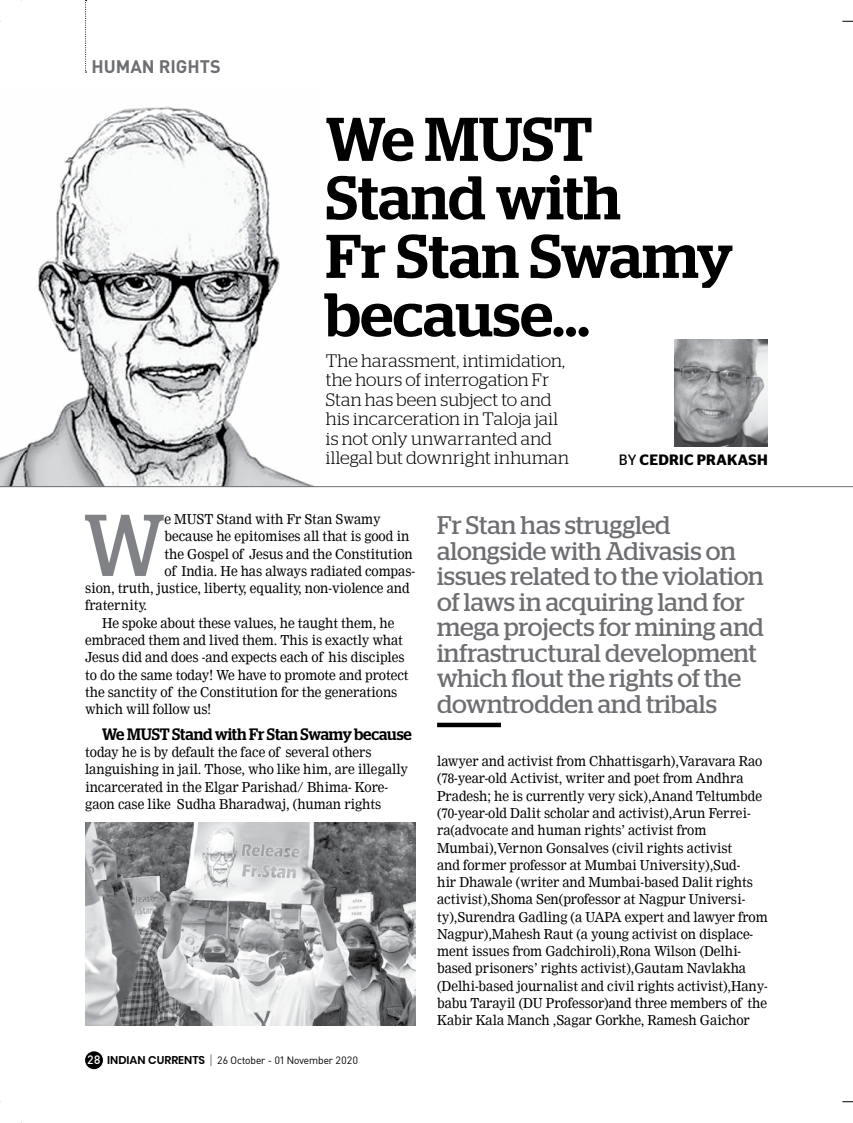
<style>
.page{position:relative;width:853px;height:1123px;background:#fff}
.page>*{position:absolute;margin:0;border:0;box-sizing:border-box;transform-origin:0 0}
.t1{font:87.45px "Stag";color:#808285;scale:.95 1}
.t2{font:500 61.5px/58.5px "Stag";color:#000}
.t3{font:25.5px/25.5px "Stag";color:#6d6e71}
.t4{font:300 18px/19.5px "Stag";letter-spacing:.005em;color:#000}
.t5{font:700 18px "DI Nc";color:#6d6e71}
.t6{font:500 16.5px "Stag";letter-spacing:-.005em;color:#000;scale:.95 1}
.t7{font:600 15px "Stag Sans";letter-spacing:.02em;color:#000}
.t8{font:13.5px/17.2px "Nimrod";letter-spacing:-.005em;color:#000;scale:.95 1}
.t9{font:10.5px "Sapient Sans";color:#000}
.s1{font-weight:400}
.s2{font-weight:500;font-size:12px;color:#fff}
.s3{font-family:"Poppins";font-weight:600;font-size:11.25px}
.s4{font-weight:300;font-size:13.5px}
</style>
<div class="page">
<div style="left:85px;top:1051px;width:18px;height:18px;background:#000;border-radius:50%"></div>
<img style="left:0;top:106px;width:314px;height:380px">
<img style="left:674px;top:340px;width:93px;height:106px">
<svg style="left:85px;top:0;width:2px;height:73px"></svg>
<hr style="left:0;top:486px;width:853px;height:1px;background:#6d6e71">
<img style="left:85px;top:822px;width:331px;height:203px">
<div style="left:437px;top:722px;width:64px;height:5px;background:#000"></div>
<h3 class="t5" style="left:91px;top:55px;width:131px">HUMAN RIGHTS</h3>
<h2 class="t2" style="left:326px;top:109px;width:409px">We MUST<br>Stand with<br>Fr Stan Swamy because...</h2>
<h3 class="t4" style="left:326px;top:351px;width:245px">The harassment, intimidation, the hours of interrogation Fr<br>Stan has been subject to and his incarceration in Taloja jail is not only unwarranted and illegal but downright inhuman</h3>
<p class="t7" style="left:618px;top:450px;width:151px"><span class="s1">by</span> CEDRIC PRAKASH</p>
<h1 class="t1" style="left:84px;top:494px;width:87px">W</h1>
<p class="t8" style="left:164px;top:511px;width:229px">e MUST Stand with Fr Stan Swamy</p>
<p class="t8" style="left:164px;top:528px;width:259px">because he epitomises all that is good in</p>
<p class="t8" style="left:164px;top:545px;width:263px">the Gospel of Jesus and the Constitution</p>
<p class="t8" style="left:164px;top:562px;width:265px">of India. He has always radiated compas-</p>
<p class="t8" style="left:85px;top:580px;width:343px">sion, truth, justice, liberty, equality, non-violence and</p>
<p class="t8" style="left:85px;top:597px;width:67px">fraternity.</p>
<p class="t8" style="left:102px;top:614px;width:309px">He spoke about these values, he taught them, he</p>
<p class="t8" style="left:85px;top:631px;width:336px">embraced them and lived them. This is exactly what</p>
<p class="t8" style="left:85px;top:649px;width:338px">Jesus did and does -and expects each of his disciples</p>
<p class="t8" style="left:85px;top:666px;width:342px">to do the same today! We have to promote and protect</p>
<p class="t8" style="left:85px;top:683px;width:330px">the sanctity of the Constitution for the generations</p>
<p class="t8" style="left:85px;top:700px;width:134px">which will follow us!</p>
<p class="t6" style="left:102px;top:724px;width:327px">We MUST Stand with Fr Stan Swamy because</p>
<p class="t8" style="left:85px;top:743px;width:341px">today he is by default the face of several others languishing in jail. Those, who like him, are illegally incarcerated in the Elgar Parishad/ Bhima- Kore&shy;gaon case like Sudha Bharadwaj, (human rights</p>
<p class="t9" style="left:87px;top:1053px;width:273px"><span class="s2">28</span> <span class="s3">INDIAN CURRENTS</span> <span class="s4">|</span> 26 October - 01 November 2020</p>
<h3 class="t3" style="left:437px;top:512px;width:328px">Fr Stan has struggled alongside with Adivasis on issues related to the violation of laws in acquiring land for mega projects for mining and infrastructural development which flout the rights of the downtrodden and tribals</h3>
<p class="t8" style="left:437px;top:752px;width:349px">lawyer and activist from Chhattisgarh),Varavara Rao (78-year-old Activist, writer and poet from Andhra Pradesh; he is currently very sick),Anand Teltumbde (70-year-old Dalit scholar and activist),Arun Ferrei&shy;ra(advocate and human rights’ activist from Mumbai),Vernon Gonsalves (civil rights activist<br>and former professor at Mumbai University),Sud-<br>hir Dhawale (writer and Mumbai-based Dalit rights activist),Shoma Sen(professor at Nagpur Universi&shy;ty),Surendra Gadling (a UAPA expert and lawyer from Nagpur),Mahesh Raut (a young activist on displace&shy;ment issues from Gadchiroli),Rona Wilson (Delhi&shy;based prisoners’ rights activist),Gautam Navlakha (Delhi-based journalist and civil rights activist),Hany&shy;babu Tarayil (DU Professor)and three members of the Kabir Kala Manch ,Sagar Gorkhe, Ramesh Gaichor</p>
</div>
